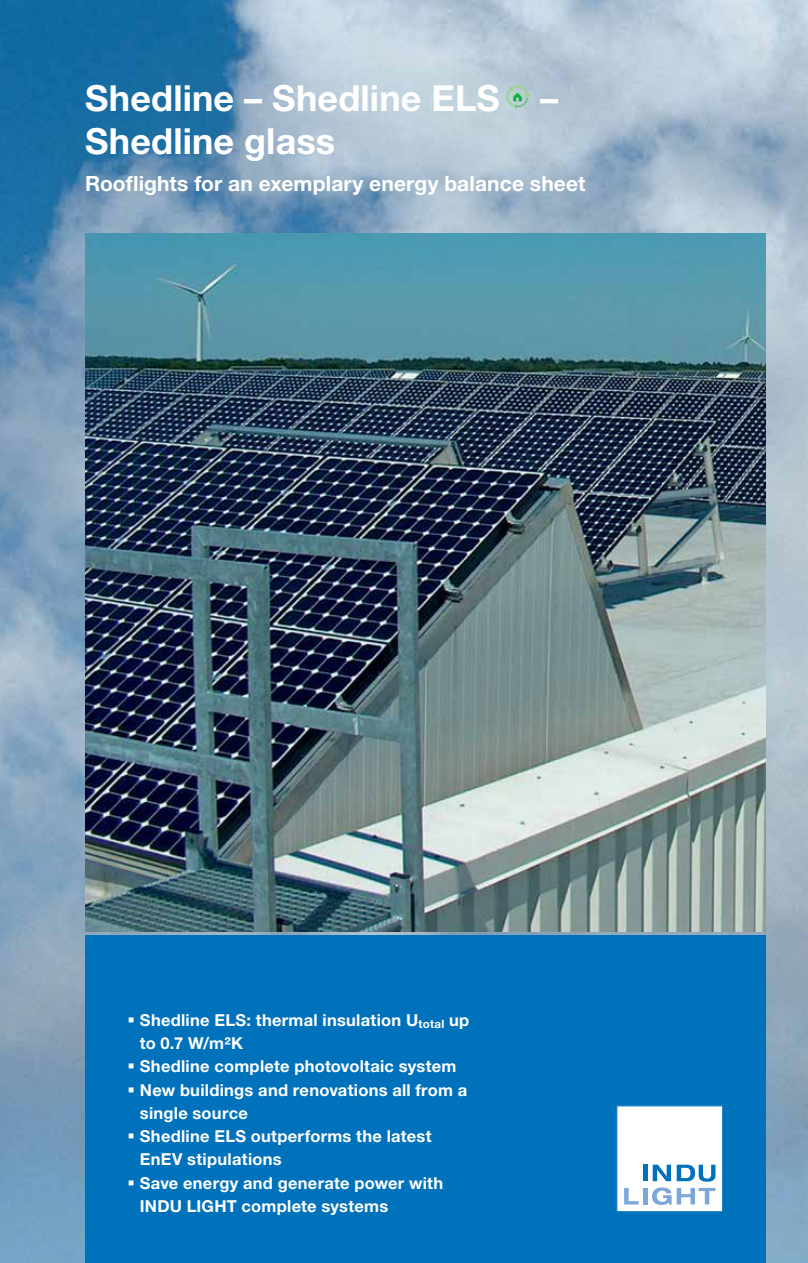
<style>
.page{position:relative;width:808px;height:1263px;background:#fff}
.page>*{position:absolute;margin:0;border:0;box-sizing:border-box;transform-origin:0 0}
.t1{font:700 36px/43.2px "Helvetica Neue LT Pro";letter-spacing:.005em;color:#fff}
.t2{font:700 21px "Helvetica Neue LT Pro";letter-spacing:.005em;color:#fff}
.t3{font:700 16.5px/23.2px "Helvetica Neue LT Pro";letter-spacing:.015em;color:#fff}
</style>
<div class="page">
<img style="left:0;top:0;width:808px;height:1263px">
<div style="left:85px;top:935px;width:680px;height:328px;background:#0072bc"></div>
<svg style="left:618px;top:1107px;width:103px;height:103px;background:#e7f0f8"></svg>
<div style="left:616px;top:1105px;width:107px;height:107px;border:1px solid #0072bc"></div>
<img style="left:85px;top:234px;width:680px;height:697px">
<hr style="left:807px;top:0;width:1px;height:931px;background:#c7d6ee">
<svg style="left:506px;top:85px;width:25px;height:26px"></svg>
<h1 class="t1" style="left:85px;top:75px;width:474px">Shedline – Shedline ELS –<br>Shedline glass</h1>
<p class="t2" style="left:85px;top:171px;width:502px">Rooflights for an exemplary energy balance sheet</p>
<p class="t3" style="left:140px;top:1008px;width:331px;text-indent:-12px">▪ Shedline ELS: thermal insulation U<sub>total</sub> up to 0.7 W/m²K</p>
<p class="t3" style="left:128px;top:1054px;width:330px">▪ Shedline complete photovoltaic system</p>
<p class="t3" style="left:140px;top:1078px;width:329px;text-indent:-12px">▪ New buildings and renovations all from a single source</p>
<p class="t3" style="left:140px;top:1124px;width:293px;text-indent:-12px">▪ Shedline ELS outperforms the latest<br>EnEV stipulations</p>
<p class="t3" style="left:140px;top:1171px;width:305px;text-indent:-12px">▪ Save energy and generate power with<br>INDU LIGHT complete systems</p>
</div>
